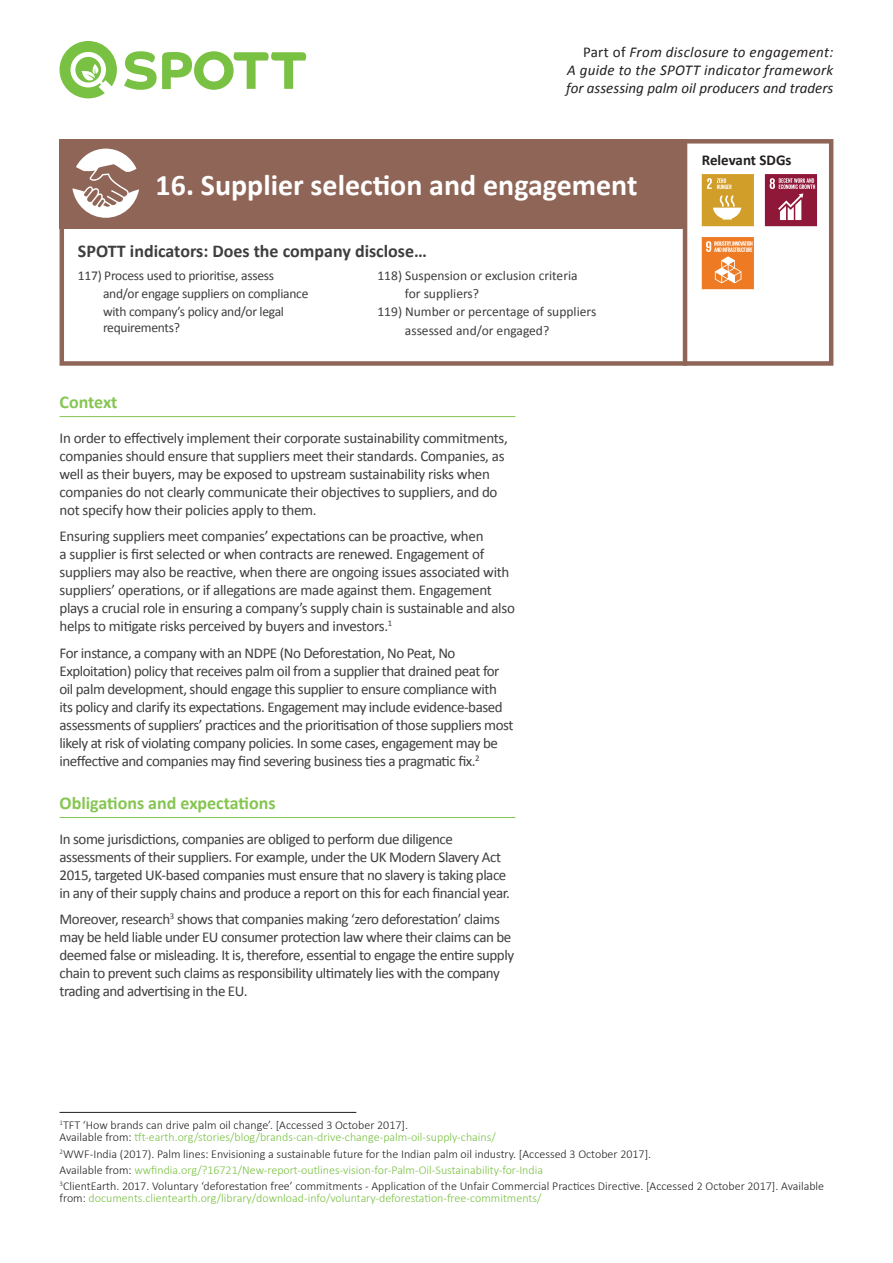
<style>
.page{position:relative;width:893px;height:1263px;background:#fff}
.page>*{position:absolute;margin:0;border:0;box-sizing:border-box;transform-origin:0 0}
.t1{font:700 30px "Calibri";color:#fff}
.t2{font:700 18px "Calibri";color:#3e3e3f}
.t3{font:700 18px "Calibri";color:#86c551}
.t4{font:15px/18px "Calibri";letter-spacing:-.03em;color:#3e3e3f}
.t5{font:italic 15px "Calibri";letter-spacing:.02em;color:#231f20}
.t6{font:italic 15px "Calibri";color:#231f20}
.t7{font:700 15px "Calibri";color:#231f20}
.t8{font:13.5px/16.2px "Calibri";letter-spacing:-.02em;color:#3e3e3f}
.t9{font:13.5px "Calibri";color:#3e3e3f}
.Footnotes{font:300 12px/12px "Calibri";color:#231f20}
.t10{font:300 12px/12px "Calibri";color:#79c142}
.s1{font-style:normal}
.s2{color:#231f20}
.s3{color:#79c142}
</style>
<div class="page">
<div style="left:60px;top:139px;width:773px;height:227px;border:4px solid #8f6557"></div>
<div style="left:60px;top:139px;width:625px;height:90px;background:#8f6557"></div>
<hr style="left:60px;top:416px;width:455px;height:1px;background:#86c551">
<hr style="left:60px;top:817px;width:455px;height:1px;background:#86c551">
<hr style="left:60px;top:1112px;width:296px;height:1px;background:#231f20">
<hr style="left:683px;top:139px;width:4px;height:227px;background:#8f6557">
<svg style="left:72px;top:149px;width:67px;height:69px"></svg>
<svg style="left:702px;top:174px;width:52px;height:52px;background:#d7ac49"></svg>
<svg style="left:702px;top:237px;width:52px;height:52px;background:#f1934c"></svg>
<svg style="left:765px;top:174px;width:52px;height:52px;background:#a4445f"></svg>
<svg style="left:124px;top:51px;width:182px;height:39px"></svg>
<svg style="left:60px;top:41px;width:57px;height:57px"></svg>
<p class="t5" style="left:583px;top:42px;width:252px"><span class="s1">Part of</span> From disclosure to engagement:</p>
<p class="t5" style="left:567px;top:60px;width:268px">A guide to the SPOTT indicator framework</p>
<p class="t6" style="left:566px;top:78px;width:269px">for assessing palm oil producers and traders</p>
<p class="t1" style="left:156px;top:166px;width:483px">16. Supplier selection and engagement</p>
<p class="t2" style="left:78px;top:239px;width:350px">SPOTT indicators: Does the company disclose…</p>
<p class="t8" style="left:78px;top:267px;width:198px">117) Process used to prioritise, assess</p>
<p class="t8" style="left:103px;top:285px;width:207px">and/or engage suppliers on compliance</p>
<p class="t8" style="left:103px;top:304px;width:183px">with company’s policy and/or legal requirements?</p>
<p class="t9" style="left:377px;top:267px;width:202px">118) Suspension or exclusion criteria</p>
<p class="t9" style="left:405px;top:285px;width:76px">for suppliers?</p>
<p class="t9" style="left:377px;top:303px;width:220px">119) Number or percentage of suppliers</p>
<p class="t9" style="left:405px;top:322px;width:146px">assessed and/or engaged?</p>
<p class="t3" style="left:60px;top:390px;width:60px">Context</p>
<p class="t4" style="left:60px;top:429px;width:450px">In order to effectively implement their corporate sustainability commitments, companies should ensure that suppliers meet their standards. Companies, as well as their buyers, may be exposed to upstream sustainability risks when companies do not clearly communicate their objectives to suppliers, and do not specify how their policies apply to them.</p>
<p class="t4" style="left:60px;top:527px;width:457px">Ensuring suppliers meet companies’ expectations can be proactive, when<br>a supplier is first selected or when contracts are renewed. Engagement of suppliers may also be reactive, when there are ongoing issues associated with suppliers’ operations, or if allegations are made against them. Engagement plays a crucial role in ensuring a company’s supply chain is sustainable and also helps to mitigate risks perceived by buyers and investors.<sup>1</sup></p>
<p class="t4" style="left:60px;top:644px;width:455px">For instance, a company with an NDPE (No Deforestation, No Peat, No Exploitation) policy that receives palm oil from a supplier that drained peat for oil palm development, should engage this supplier to ensure compliance with its policy and clarify its expectations. Engagement may include evidence-based assessments of suppliers’ practices and the prioritisation of those suppliers most likely at risk of violating company policies. In some cases, engagement may be ineffective and companies may find severing business ties a pragmatic fix.<sup>2</sup></p>
<p class="t3" style="left:60px;top:791px;width:218px">Obligations and expectations</p>
<p class="t4" style="left:60px;top:830px;width:452px">In some jurisdictions, companies are obliged to perform due diligence assessments of their suppliers. For example, under the UK Modern Slavery Act 2015, targeted UK-based companies must ensure that no slavery is taking place in any of their supply chains and produce a report on this for each financial year.</p>
<p class="t4" style="left:60px;top:910px;width:456px">Moreover, research<sup>3</sup> shows that companies making ‘zero deforestation’ claims may be held liable under EU consumer protection law where their claims can be deemed false or misleading. It is, therefore, essential to engage the entire supply chain to prevent such claims as responsibility ultimately lies with the company trading and advertising in the EU.</p>
<p class="t7" style="left:702px;top:150px;width:91px">Relevant SDGs</p>
<p class="t10" style="left:60px;top:1119px;width:438px"><sup>1</sup><span class="s2">TFT ‘How brands can drive palm oil change’. [Accessed 3 October 2017].<br>Available from:</span> tft-earth.org/stories/blog/brands-can-drive-change-palm-oil-supply-chains/</p>
<p class="Footnotes" style="left:60px;top:1147px;width:593px"><sup>2</sup>WWF-India (2017). Palm lines: Envisioning a sustainable future for the Indian palm oil industry. [Accessed 3 October 2017].</p>
<p class="t10" style="left:60px;top:1163px;width:485px"><span class="s2">Available from:</span> wwfindia.org/?16721/New-report-outlines-vision-for-Palm-Oil-Sustainability-for-India</p>
<p class="Footnotes" style="left:60px;top:1179px;width:766px"><sup>3</sup>ClientEarth. 2017. Voluntary ‘deforestation free’ commitments - Application of the Unfair Commercial Practices Directive. [Accessed 2 October 2017]. Available from: <span class="s3">documents.clientearth.org/library/download-info/voluntary-deforestation-free-commitments/</span></p>
</div>
